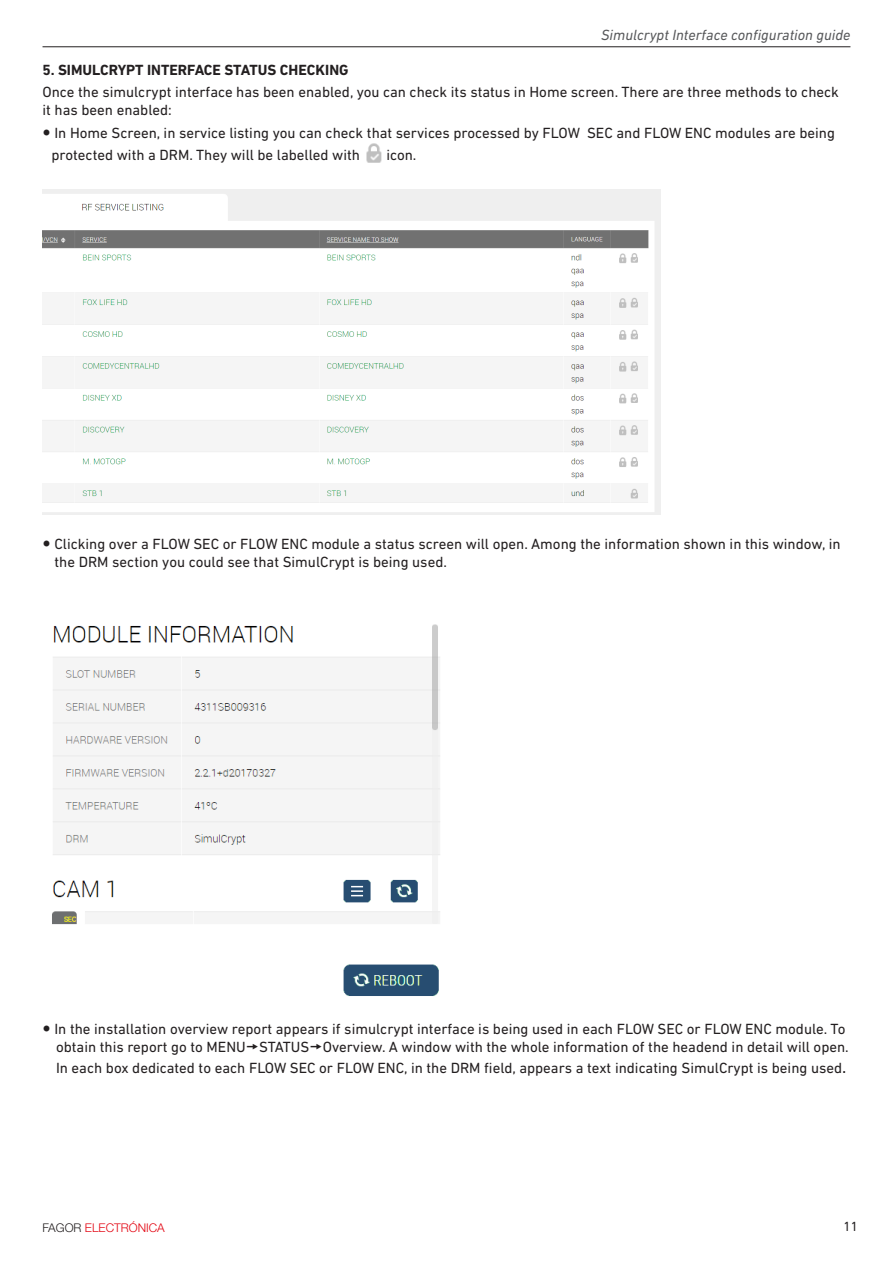
<style>
.page{position:relative;width:893px;height:1263px;background:#fff}
.page>*{position:absolute;margin:0;border:0;box-sizing:border-box;transform-origin:0 0}
.t1{font:15px/18px "DIN Next LT Pro";color:#231f20}
.t2{font:italic 15px "DIN Next LT Pro";color:#57585a}
.t3{font:700 15px "DIN Next LT Pro";color:#231f20}
.t4{font:13.5px "DIN Next LT Pro";color:#231f20}
.t5{font:300 12px "Helvetica Neue";color:#e30512}
.s1{font-size:18px}
.s2{color:#231f20}
</style>
<div class="page">
<hr style="left:43px;top:47px;width:807px;height:1px;background:#231f20">
<img style="left:366px;top:143px;width:16px;height:20px">
<img style="left:43px;top:189px;width:617px;height:326px">
<img style="left:52px;top:624px;width:388px;height:372px">
<p class="t2" style="left:601px;top:26px;width:251px">Simulcrypt Interface configuration guide</p>
<p class="t3" style="left:43px;top:61px;width:308px">5. SIMULCRYPT INTERFACE STATUS CHECKING</p>
<p class="t1" style="left:43px;top:83px;width:798px">Once the simulcrypt interface has been enabled, you can check its status in Home screen. There are three methods to check it has been enabled:</p>
<p class="t1" style="left:52px;top:121px;width:785px;line-height:22.4px">In Home Screen, in service listing you can check that services processed by FLOW SEC and FLOW ENC modules are being protected with a DRM. They will be labelled with</p>
<p class="t1" style="left:386px;top:146px;width:32px">icon.</p>
<p class="t1" style="left:54px;top:535px;width:788px">Clicking over a FLOW SEC or FLOW ENC module a status screen will open. Among the information shown in this window, in the DRM section you could see that SimulCrypt is being used.</p>
<p class="t1" style="left:54px;top:1019px;width:796px">In the installation overview report appears if simulcrypt interface is being used in each FLOW SEC or FLOW ENC module. To obtain this report go to MENU STATUS Overview. A window with the whole information of the headend in detail will open.</p>
<p class="t1" style="left:56px;top:1059px;width:792px">In each box dedicated to each FLOW SEC or FLOW ENC, in the DRM field, appears a text indicating SimulCrypt is being used<span class="s1">.</span></p>
<p class="t5" style="left:43px;top:1218px;width:124px"><span class="s2">FAGOR</span> ELECTRÓNICA</p>
<p class="t4" style="left:843px;top:1218px;width:16px">11</p>
</div>
